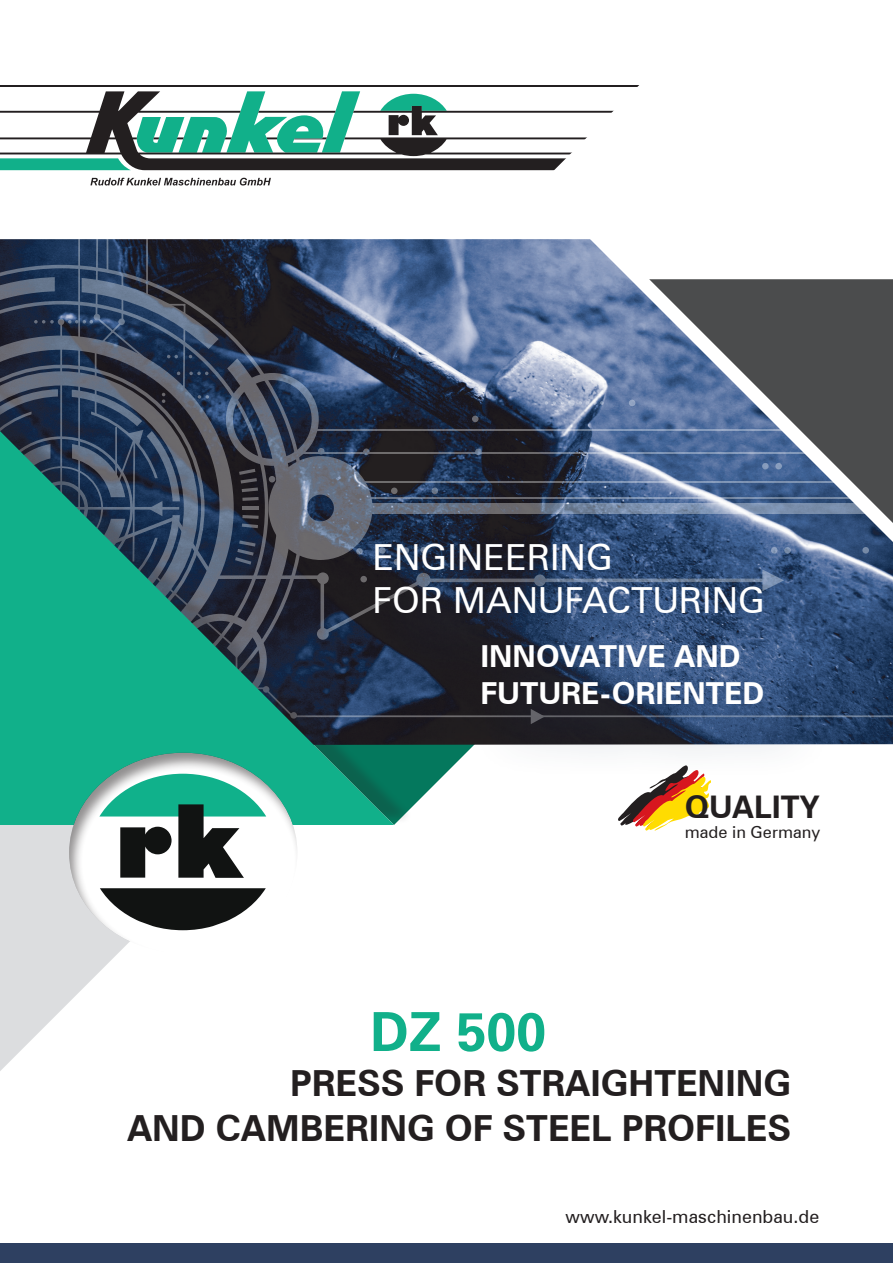
<style>
.page{position:relative;width:893px;height:1263px;background:#fff}
.page>*{position:absolute;margin:0;border:0;box-sizing:border-box;transform-origin:0 0}
.t1{font:700 54px "Zurich BT";color:#11b08a}
.t2{font:700 36px "Zurich BT";color:#231f20}
.t3{font:36px "Zurich BT";color:#fff}
.t4{font:700 31.2px "Zurich BT";color:#231f20}
.t5{font:700 30.3px "Zurich BT";color:#fff}
.t6{font:18px "Zurich BT";color:#231f20}
.t7{font:16.5px "Zurich BT";color:#231f20}
</style>
<div class="page">
<div style="left:0;top:1243px;width:893px;height:20px;background:#2e4061"></div>
<svg style="left:90px;top:178px;width:181px;height:7px"></svg>
<hr style="left:0;top:85px;width:893px;height:2px;background:#231f20">
<svg style="left:0;top:91px;width:486px;height:79px"></svg>
<svg style="left:486px;top:85px;width:407px;height:86px"></svg>
<svg style="left:0;top:825px;width:117px;height:246px;fill:#dcdddf"></svg>
<img style="left:209px;top:239px;width:684px;height:506px">
<svg style="left:837px;top:640px;width:56px;height:92px;background:#223d63"></svg>
<svg style="left:432px;top:488px;width:6px;height:6px"></svg>
<svg style="left:475px;top:448px;width:7px;height:7px"></svg>
<div style="left:472px;top:416px;width:7px;height:6px;background:#69696f;border-radius:50%"></div>
<svg style="left:0;top:239px;width:209px;height:40px;background:#22314a"></svg>
<svg style="left:413px;top:503px;width:123px;height:10px"></svg>
<hr style="left:365px;top:497px;width:528px;height:1px;background:#fff">
<hr style="left:355px;top:481px;width:538px;height:2px;background:#fff">
<hr style="left:303px;top:452px;width:590px;height:2px;background:#fff">
<hr style="left:317px;top:429px;width:576px;height:2px;background:#fff">
<div style="left:862px;top:547px;width:7px;height:7px;background:#768aa7;border-radius:50%"></div>
<svg style="left:618px;top:780px;width:93px;height:51px"></svg>
<div style="left:358px;top:527px;width:479px;height:253px;background:#2e4061;opacity:.5"></div>
<div style="left:0;top:279px;width:413px;height:545px;background:#231f20;opacity:.25"></div>
<svg style="left:0;top:431px;width:394px;height:394px;background:#24716a"></svg>
<div style="left:68px;top:750px;width:231px;height:204px;background:#231f20;opacity:.5"></div>
<div style="left:89px;top:774px;width:187px;height:157px;background:#fff;border-radius:50%"></div>
<svg style="left:99px;top:774px;width:167px;height:156px"></svg>
<svg style="left:536px;top:239px;width:357px;height:303px"></svg>
<svg style="left:649px;top:279px;width:244px;height:244px;background:#5d697c"></svg>
<p class="t3" style="left:372px;top:535px;width:242px">ENGINEERING</p>
<p class="t3" style="left:372px;top:578px;width:394px">FOR MANUFACTURING</p>
<p class="t5" style="left:480px;top:638px;width:262px">INNOVATIVE AND</p>
<p class="t5" style="left:480px;top:674px;width:285px">FUTURE-ORIENTED</p>
<p class="t4" style="left:685px;top:788px;width:137px">QUALITY</p>
<p class="t7" style="left:685px;top:822px;width:137px">made in Germany</p>
<p class="t1" style="left:370px;top:999px;width:178px">DZ 500</p>
<p class="t2" style="left:290px;top:1061px;width:503px">PRESS FOR STRAIGHTENING</p>
<p class="t2" style="left:127px;top:1106px;width:666px">AND CAMBERING OF STEEL PROFILES</p>
<p class="t6" style="left:566px;top:1205px;width:255px">www.kunkel-maschinenbau.de</p>
</div>
